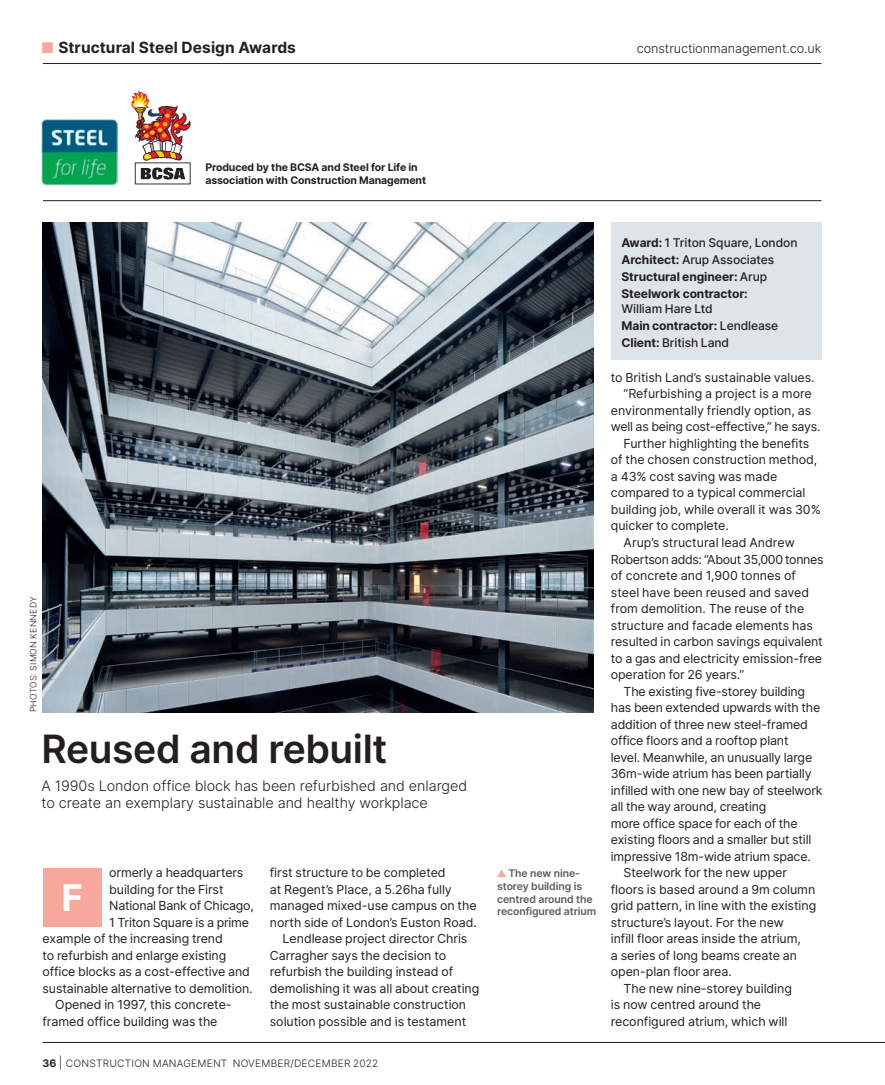
<style>
.page{position:relative;width:885px;height:1085px;background:#fff}
.page>*{position:absolute;margin:0;border:0;box-sizing:border-box;transform-origin:0 0}
.t1{font:600 39px "Inter";letter-spacing:-.01em;color:#231f20}
.t2{font:700 36.75px "Inter";color:#fff}
.t3{font:700 15.45px "Inter";letter-spacing:.005em;color:#231f20}
.t4{font:300 14.4px/17.2px "Inter";letter-spacing:-.005em;color:#231f20}
.t5{font:300 12.75px "Inter";letter-spacing:-.01em;color:#231f20}
.t6{font:12.45px "Inter";letter-spacing:-.005em;color:#231f20}
.t7{font:12.45px "Inter";letter-spacing:-.03em;color:#231f20}
.t8{font:700 12px/17.1px "Inter";letter-spacing:-.005em;color:#231f20}
.t9{font:500 12px/17.1px "Inter";letter-spacing:-.005em;color:#231f20}
.t10{font:700 10.5px/12.8px "Inter";letter-spacing:-.01em;color:#231f20}
.t11{font:600 10.5px/12.8px "Inter";letter-spacing:-.01em;color:#5c5c5f}
.t12{font:300 10.2px "Inter";letter-spacing:.02em;color:#231f20}
.t13{font:300 8.7px "Inter";letter-spacing:.02em;color:#231f20}
.s1{color:#f7a79c}
.s2{font-weight:700;font-size:10.5px}
.s3{font-size:12px}
.s4{font-weight:500}
.s5{font-weight:700}
</style>
<div class="page">
<img style="left:43px;top:222px;width:550px;height:490px">
<hr style="left:43px;top:200px;width:778px;height:1px;background:#231f20">
<hr style="left:43px;top:1041px;width:841px;height:1px;background:#231f20">
<hr style="left:43px;top:63px;width:778px;height:1px;background:#231f20">
<svg style="left:131px;top:92px;width:60px;height:92px"></svg>
<img style="left:41px;top:119px;width:77px;height:66px">
<div style="left:610px;top:222px;width:211px;height:137px;background:#dfe4e8"></div>
<svg style="left:497px;top:869px;width:9px;height:8px"></svg>
<div style="left:43px;top:867px;width:59px;height:59px;background:#f7a79c"></div>
<p class="t3" style="left:42px;top:37px;width:256px"><span class="s1">■</span> Structural Steel Design Awards</p>
<p class="t5" style="left:636px;top:40px;width:186px">constructionmanagement.co.uk</p>
<p class="t10" style="left:205px;top:161px;width:222px">Produced by the BCSA and Steel for Life in association with Construction Management</p>
<p class="t13" style="left:27px;top:712px;width:117px;rotate:-90deg">PHOTOS: SIMON KENNEDY</p>
<h1 class="t1" style="left:41px;top:720px;width:347px">Reused and rebuilt</h1>
<p class="t4" style="left:41px;top:776px;width:427px">A 1990s London office block has been refurbished and enlarged to create an exemplary sustainable and healthy workplace</p>
<p class="t6" style="left:109px;top:863px;width:136px">ormerly a headquarters</p>
<p class="t6" style="left:109px;top:880px;width:116px">building for the First</p>
<p class="t6" style="left:109px;top:896px;width:146px">National Bank of Chicago,</p>
<p class="t6" style="left:109px;top:913px;width:141px">1 Triton Square is a prime</p>
<p class="t6" style="left:42px;top:929px;width:182px">example of the increasing trend</p>
<p class="t6" style="left:42px;top:946px;width:185px">to refurbish and enlarge existing</p>
<p class="t6" style="left:42px;top:962px;width:209px">office blocks as a cost-effective and</p>
<p class="t6" style="left:42px;top:979px;width:211px">sustainable alternative to demolition.</p>
<p class="t6" style="left:55px;top:995px;width:178px">Opened in 1997, this concrete-</p>
<p class="t6" style="left:42px;top:1012px;width:176px">framed office building was the</p>
<h2 class="t2" style="left:62px;top:870px;width:23px">F</h2>
<p class="t6" style="left:270px;top:863px;width:177px">first structure to be completed</p>
<p class="t6" style="left:270px;top:880px;width:183px">at Regent’s Place, a 5.26ha fully</p>
<p class="t6" style="left:270px;top:896px;width:208px">managed mixed-use campus on the</p>
<p class="t6" style="left:270px;top:913px;width:208px">north side of London’s Euston Road.</p>
<p class="t6" style="left:282px;top:929px;width:186px">Lendlease project director Chris</p>
<p class="t6" style="left:270px;top:946px;width:178px">Carragher says the decision to</p>
<p class="t6" style="left:270px;top:962px;width:185px">refurbish the building instead of</p>
<p class="t6" style="left:270px;top:979px;width:211px">demolishing it was all about creating</p>
<p class="t6" style="left:270px;top:995px;width:198px">the most sustainable construction</p>
<p class="t6" style="left:270px;top:1012px;width:198px">solution possible and is testament</p>
<p class="t12" style="left:43px;top:1055px;width:337px"><span class="s2">36</span> <span class="s3">|</span> CONSTRUCTION MANAGEMENT NOVEMBER/DECEMBER 2022</p>
<p class="t11" style="left:497px;top:866px;width:100px;text-indent:11px">The new nine&shy;storey building is centred around the reconfigured atrium</p>
<p class="t8" style="left:621px;top:233px;width:177px">Award: <span class="s4">1 Triton Square, London<br></span>Architect: <span class="s4">Arup Associates<br></span>Structural engineer: <span class="s4">Arup<br></span>Steelwork contractor:</p>
<p class="t9" style="left:621px;top:300px;width:158px">William Hare Ltd<br><span class="s5">Main contractor:</span> Lendlease<br><span class="s5">Client:</span> British Land</p>
<p class="t6" style="left:610px;top:368px;width:205px">to British Land’s sustainable values.</p>
<p class="t6" style="left:623px;top:385px;width:190px">“Refurbishing a project is a more</p>
<p class="t6" style="left:610px;top:401px;width:202px">environmentally friendly option, as</p>
<p class="t6" style="left:610px;top:418px;width:211px">well as being cost-effective,” he says.</p>
<p class="t6" style="left:623px;top:434px;width:187px">Further highlighting the benefits</p>
<p class="t6" style="left:610px;top:451px;width:208px">of the chosen construction method,</p>
<p class="t6" style="left:610px;top:467px;width:168px">a 43% cost saving was made</p>
<p class="t6" style="left:610px;top:484px;width:196px">compared to a typical commercial</p>
<p class="t6" style="left:610px;top:500px;width:211px">building job, while overall it was 30%</p>
<p class="t6" style="left:610px;top:517px;width:119px">quicker to complete.</p>
<p class="t6" style="left:623px;top:533px;width:173px">Arup’s structural lead Andrew</p>
<p class="t7" style="left:610px;top:550px;width:214px">Robertson adds: “About 35,000 tonnes</p>
<p class="t6" style="left:610px;top:566px;width:186px">of concrete and 1,900 tonnes of</p>
<p class="t6" style="left:610px;top:583px;width:200px">steel have been reused and saved</p>
<p class="t6" style="left:610px;top:599px;width:195px">from demolition. The reuse of the</p>
<p class="t6" style="left:610px;top:616px;width:204px">structure and facade elements has</p>
<p class="t6" style="left:610px;top:632px;width:213px">resulted in carbon savings equivalent</p>
<p class="t6" style="left:610px;top:649px;width:213px">to a gas and electricity emission-free</p>
<p class="t6" style="left:610px;top:665px;width:135px">operation for 26 years.”</p>
<p class="t6" style="left:623px;top:682px;width:183px">The existing five-storey building</p>
<p class="t6" style="left:610px;top:698px;width:211px">has been extended upwards with the</p>
<p class="t6" style="left:610px;top:714px;width:198px">addition of three new steel-framed</p>
<p class="t6" style="left:610px;top:731px;width:179px">office floors and a rooftop plant</p>
<p class="t6" style="left:610px;top:747px;width:203px">level. Meanwhile, an unusually large</p>
<p class="t6" style="left:610px;top:764px;width:202px">36m-wide atrium has been partially</p>
<p class="t6" style="left:610px;top:780px;width:213px">infilled with one new bay of steelwork</p>
<p class="t6" style="left:610px;top:797px;width:157px">all the way around, creating</p>
<p class="t6" style="left:610px;top:813px;width:188px">more office space for each of the</p>
<p class="t6" style="left:610px;top:830px;width:202px">existing floors and a smaller but still</p>
<p class="t6" style="left:610px;top:846px;width:201px">impressive 18m-wide atrium space.</p>
<p class="t6" style="left:623px;top:863px;width:165px">Steelwork for the new upper</p>
<p class="t6" style="left:610px;top:880px;width:206px">floors is based around a 9m column</p>
<p class="t6" style="left:610px;top:896px;width:207px">grid pattern, in line with the existing</p>
<p class="t6" style="left:610px;top:913px;width:175px">structure’s layout. For the new</p>
<p class="t6" style="left:610px;top:929px;width:191px">infill floor areas inside the atrium,</p>
<p class="t6" style="left:610px;top:946px;width:188px">a series of long beams create an</p>
<p class="t6" style="left:610px;top:962px;width:122px">open-plan floor area.</p>
<p class="t6" style="left:623px;top:979px;width:170px">The new nine-storey building</p>
<p class="t6" style="left:610px;top:995px;width:152px">is now centred around the</p>
<p class="t6" style="left:610px;top:1012px;width:178px">reconfigured atrium, which will</p>
</div>
